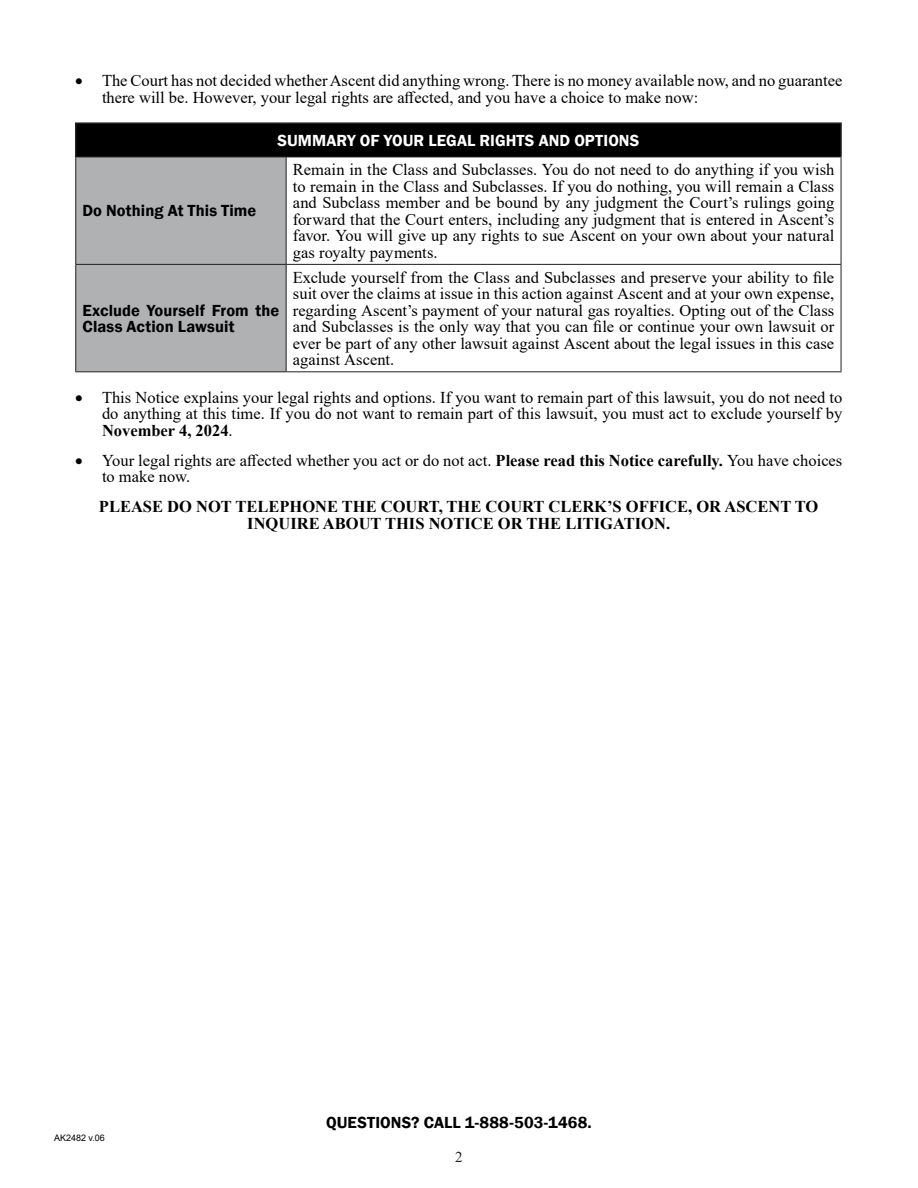
<style>
.page{position:relative;width:918px;height:1188px;background:#fff}
.page>*{position:absolute;margin:0;border:0;box-sizing:border-box;transform-origin:0 0}
.Body_Copy{font:16.5px/16.5px "Times New Roman";color:#000;text-align:justify}
.List_Paragraph{font:700 16.5px/16.5px "Times New Roman";color:#000;text-align:center}
.Body_Copy-2{font:600 16.5px/16.5px "Franklin Gothic";letter-spacing:.005em;color:#000}
.t1{font:600 16.5px "Franklin Gothic";letter-spacing:.005em;color:#fff}
.t2{font:15px "Times New Roman";color:#231f20}
.t3{font:9px "Arial";color:#000}
.s1{font-weight:700}
</style>
<div class="page">
<div style="left:76px;top:123px;width:765px;height:34px;background:#000"></div>
<div style="left:76px;top:158px;width:210px;height:213px;background:#b0b1b2"></div>
<hr style="left:75px;top:122px;width:211px;height:2px;background:#231f20">
<hr style="left:75px;top:124px;width:1px;height:33px;background:#231f20">
<hr style="left:286px;top:122px;width:556px;height:2px;background:#231f20">
<hr style="left:840px;top:124px;width:2px;height:33px;background:#231f20">
<hr style="left:75px;top:157px;width:211px;height:1px;background:#231f20">
<hr style="left:75px;top:157px;width:1px;height:107px;background:#231f20">
<hr style="left:286px;top:157px;width:555px;height:1px;background:#231f20">
<hr style="left:286px;top:157px;width:1px;height:107px;background:#231f20">
<hr style="left:841px;top:157px;width:1px;height:107px;background:#231f20">
<hr style="left:75px;top:264px;width:211px;height:1px;background:#231f20">
<hr style="left:75px;top:265px;width:1px;height:106px;background:#231f20">
<hr style="left:286px;top:264px;width:555px;height:1px;background:#231f20">
<hr style="left:286px;top:265px;width:1px;height:106px;background:#231f20">
<hr style="left:841px;top:265px;width:1px;height:106px;background:#231f20">
<hr style="left:75px;top:371px;width:211px;height:1px;background:#231f20">
<hr style="left:286px;top:371px;width:555px;height:1px;background:#231f20">
<p class="Body_Copy" style="left:102px;top:72px;width:742px;text-indent:-27px">• The Court has not decided whether Ascent did anything wrong. There is no money available now, and no guarantee there will be. However, your legal rights are affected, and you have a choice to make now:</p>
<h1 class="t1" style="left:277px;top:130px;width:363px">SUMMARY OF YOUR LEGAL RIGHTS AND OPTIONS</h1>
<p class="Body_Copy-2" style="left:82px;top:203px;width:175px">Do Nothing At This Time</p>
<p class="Body_Copy" style="left:293px;top:161px;width:543px">Remain in the Class and Subclasses. You do not need to do anything if you wish to remain in the Class and Subclasses. If you do nothing, you will remain a Class and Subclass member and be bound by any judgment the Court’s rulings going forward that the Court enters, including any judgment that is entered in Ascent’s favor. You will give up any rights to sue Ascent on your own about your natural gas royalty payments.</p>
<p class="Body_Copy" style="left:293px;top:268px;width:543px">Exclude yourself from the Class and Subclasses and preserve your ability to file suit over the claims at issue in this action against Ascent and at your own expense, regarding Ascent’s payment of your natural gas royalties. Opting out of the Class and Subclasses is the only way that you can file or continue your own lawsuit or ever be part of any other lawsuit against Ascent about the legal issues in this case against Ascent.</p>
<p class="Body_Copy" style="left:102px;top:389px;width:742px;text-indent:-27px">• This Notice explains your legal rights and options. If you want to remain part of this lawsuit, you do not need to do anything at this time. If you do not want to remain part of this lawsuit, you must act to exclude yourself by <span class="s1">November 4, 2024</span>.</p>
<p class="Body_Copy" style="left:102px;top:452px;width:742px;text-indent:-27px">• Your legal rights are affected whether you act or do not act. <span class="s1">Please read this Notice carefully.</span> You have choices to make now.</p>
<p class="List_Paragraph" style="left:99px;top:498px;width:721px">PLEASE DO NOT TELEPHONE THE COURT, THE COURT CLERK’S OFFICE, OR ASCENT TO<br>INQUIRE ABOUT THIS NOTICE OR THE LITIGATION.</p>
<p class="Body_Copy-2" style="left:82px;top:302px;width:198px">Exclude Yourself From the<br>Class Action Lawsuit</p>
<p class="t3" style="left:54px;top:1131px;width:52px">AK2482 v.06</p>
<p class="Body_Copy-2" style="left:326px;top:1114px;width:267px">QUESTIONS? CALL 1-888-503-1468.</p>
<p class="t2" style="left:455px;top:1146px;width:9px">2</p>
</div>
